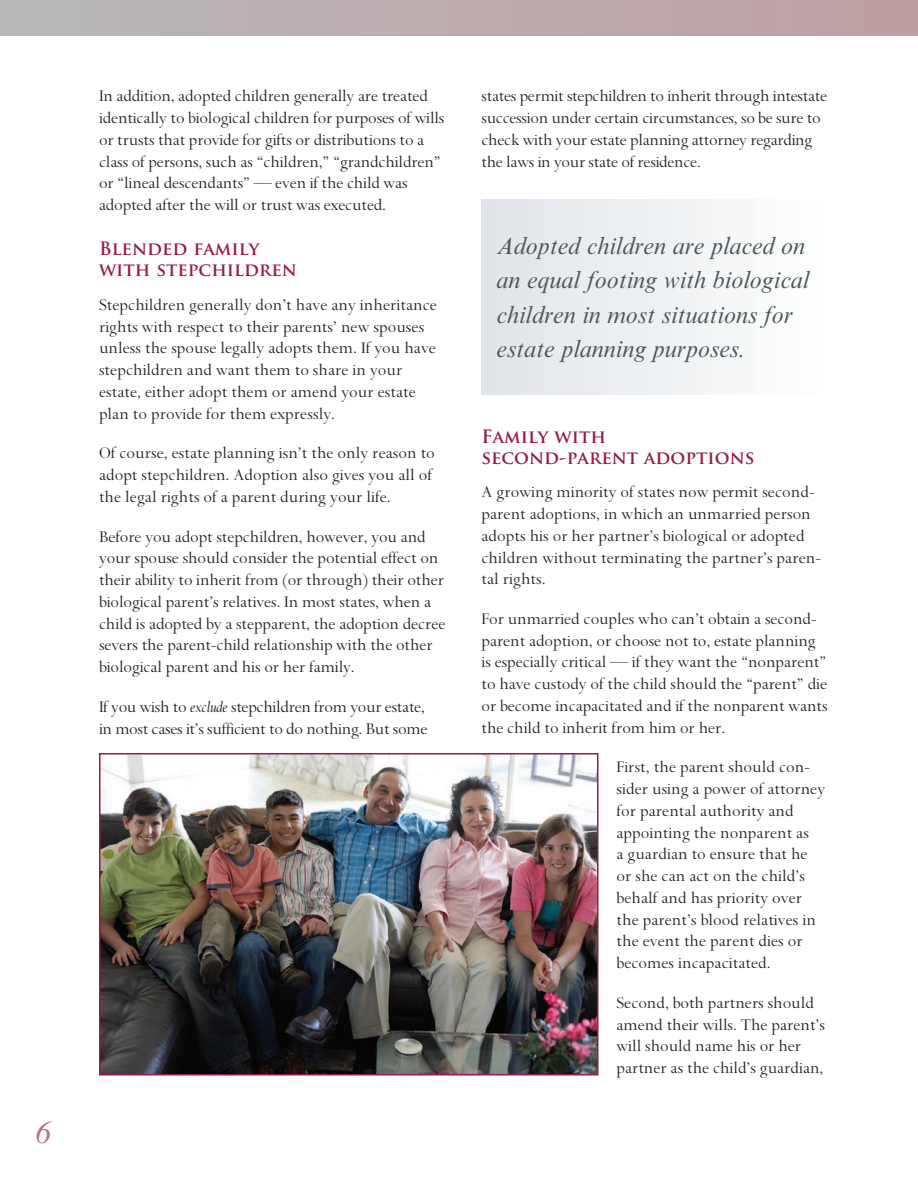
<style>
.page{position:relative;width:918px;height:1188px;background:#fff}
.page>*{position:absolute;margin:0;border:0;box-sizing:border-box;transform-origin:0 0}
.t1{font:italic 31.5px "Times New Roman MT Std";color:#b7707d}
.t2{font:italic 24px/34.5px "Times New Roman MT Std";color:#4d5858}
.t3{font:18px/21.8px "Spectrum MT Std";letter-spacing:-.005em;color:#231f20}
.t4{font:700 18px/21px "Trajan Pro";color:#971a4a}
.s1{font-style:italic}
</style>
<div class="page">
<div style="left:0;top:0;width:918px;height:36px;background:linear-gradient(to right,#b9b9ba,#be9fa2)"></div>
<img style="left:102px;top:756px;width:493px;height:317px">
<div style="left:99px;top:753px;width:499px;height:323px;border:2px solid #971a4a"></div>
<div style="left:482px;top:200px;width:346px;height:194px;background:linear-gradient(to right,#e1e4e9,#fefefe)"></div>
<h1 class="t1" style="left:36px;top:1115px;width:17px">6</h1>
<p class="t3" style="left:99px;top:86px;width:347px">In addition, adopted children generally are treated identically to biological children for purposes of wills or trusts that provide for gifts or distributions to a class of persons, such as “children,” “grandchildren” or “lineal descendants” — even if the child was adopted after the will or trust was executed.</p>
<p class="t4" style="left:99px;top:238px;width:200px">Blended family with stepchildren</p>
<p class="t3" style="left:99px;top:294px;width:340px">Stepchildren generally don’t have any inheritance rights with respect to their parents’ new spouses unless the spouse legally adopts them. If you have stepchildren and want them to share in your estate, either adopt them or amend your estate plan to provide for them expressly.</p>
<p class="t3" style="left:99px;top:443px;width:337px">Of course, estate planning isn’t the only reason to adopt stepchildren. Adoption also gives you all of the legal rights of a parent during your life.</p>
<p class="t3" style="left:99px;top:526px;width:348px">Before you adopt stepchildren, however, you and your spouse should consider the potential effect on their ability to inherit from (or through) their other biological parent’s relatives. In most states, when a child is adopted by a stepparent, the adoption decree severs the parent-child relationship with the other biological parent and his or her family.</p>
<p class="t3" style="left:99px;top:696px;width:330px">If you wish to <span class="s1">exclude</span> stepchildren from your estate, in most cases it’s sufficient to do nothing. But some</p>
<p class="t3" style="left:482px;top:85px;width:347px">states permit stepchildren to inherit through intestate succession under certain circumstances, so be sure to check with your estate planning attorney regarding the laws in your state of residence.</p>
<h2 class="t2" style="left:496px;top:229px;width:314px">Adopted children are placed on an equal footing with biological children in most situations for estate planning purposes.</h2>
<p class="t4" style="left:482px;top:426px;width:275px">Family with second-parent adoptions</p>
<p class="t3" style="left:482px;top:481px;width:341px">A growing minority of states now permit second&shy;parent adoptions, in which an unmarried person adopts his or her partner’s biological or adopted children without terminating the partner’s paren&shy;tal rights.</p>
<p class="t3" style="left:482px;top:608px;width:348px">For unmarried couples who can’t obtain a second&shy;parent adoption, or choose not to, estate planning is especially critical — if they want the “nonparent” to have custody of the child should the “parent” die or become incapacitated and if the nonparent wants the child to inherit from him or her.</p>
<p class="t3" style="left:616px;top:757px;width:210px">First, the parent should con&shy;sider using a power of attorney for parental authority and appointing the nonparent as<br>a guardian to ensure that he or she can act on the child’s behalf and has priority over the parent’s blood relatives in the event the parent dies or becomes incapacitated.</p>
<p class="t3" style="left:616px;top:992px;width:210px">Second, both partners should amend their wills. The parent’s will should name his or her partner as the child’s guardian,</p>
</div>
